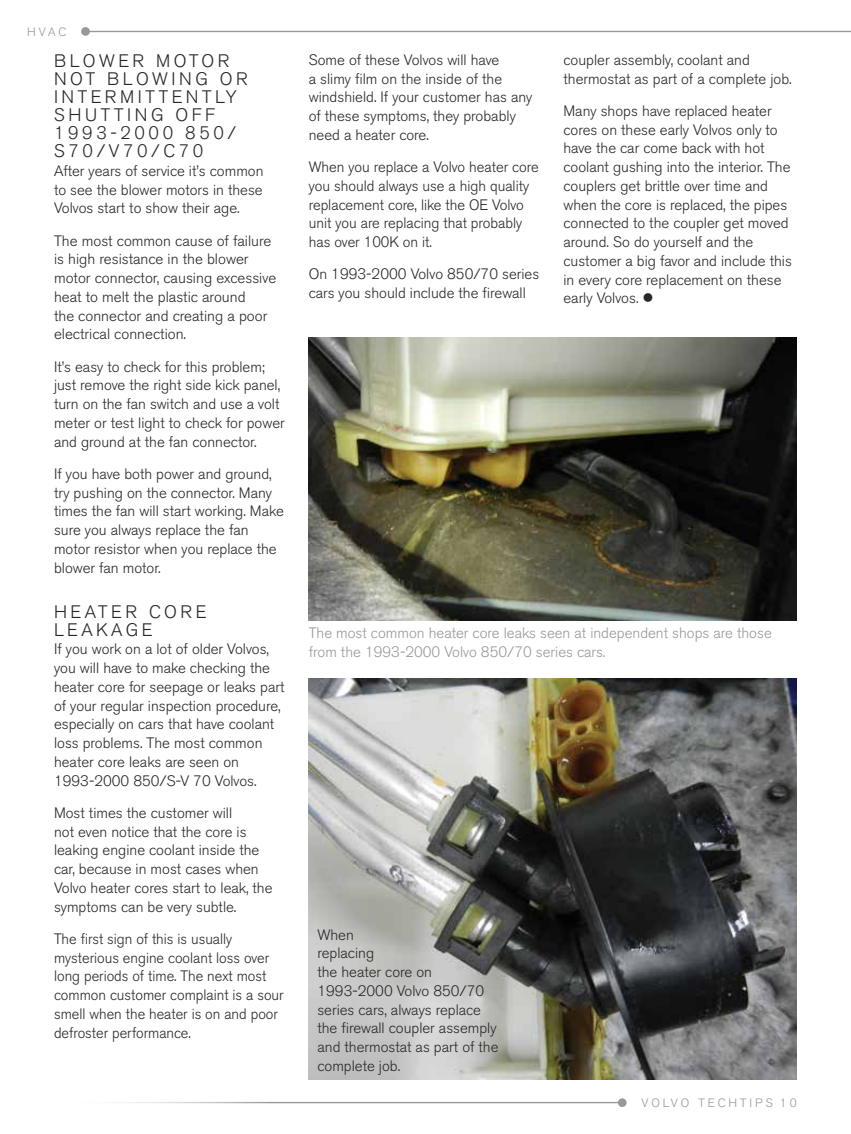
<style>
.page{position:relative;width:851px;height:1134px;background:#fff}
.page>*{position:absolute;margin:0;border:0;box-sizing:border-box;transform-origin:0 0}
.t1{font:300 18px/18px "Volvo Sans Pro";letter-spacing:.2em;color:#292829}
.t2{font:300 15px/18.8px "Volvo Sans Pro";color:#292829}
.t3{font:300 15px/18.8px "Volvo Sans Pro";color:#98989a}
.t4{font:300 12px "Volvo Sans Pro";letter-spacing:.25em;color:#98989a}
</style>
<div class="page">
<div style="left:618px;top:1098px;width:8px;height:9px;background:#98989a;border-radius:50%"></div>
<hr style="left:54px;top:1102px;width:568px;height:1px;background:#98989a">
<div style="left:81px;top:27px;width:9px;height:9px;background:#98989a;border-radius:50%"></div>
<hr style="left:85px;top:31px;width:765px;height:1px;background:#98989a">
<img style="left:309px;top:678px;width:487px;height:402px">
<img style="left:309px;top:338px;width:487px;height:282px">
<p class="t4" style="left:27px;top:25px;width:41px">HVAC</p>
<p class="t1" style="left:54px;top:52px;width:195px">BLOWER MOTOR<br>NOT BLOWING OR<br>INTERMITTENTLY<br>SHUTTING OFF<br>1993-2000 850/<br>S70/V70/C70</p>
<p class="t2" style="left:54px;top:161px;width:211px;text-align:justify">After years of service it’s common to see the blower motors in these Volvos start to show their age.</p>
<p class="t2" style="left:54px;top:231px;width:224px">The most common cause of failure is high resistance in the blower motor connector, causing excessive heat to melt the plastic around<br>the connector and creating a poor electrical connection.</p>
<p class="t2" style="left:54px;top:357px;width:232px">It’s easy to check for this problem; just remove the right side kick panel, turn on the fan switch and use a volt meter or test light to check for power and ground at the fan connector.</p>
<p class="t2" style="left:54px;top:464px;width:231px">If you have both power and ground, try pushing on the connector. Many times the fan will start working. Make sure you always replace the fan motor resistor when you replace the blower fan motor.</p>
<p class="t1" style="left:54px;top:603px;width:154px">HEATER CORE<br>LEAKAGE</p>
<p class="t2" style="left:54px;top:640px;width:232px">If you work on a lot of older Volvos, you will have to make checking the heater core for seepage or leaks part of your regular inspection procedure, especially on cars that have coolant loss problems. The most common heater core leaks are seen on 1993-2000 850/S-V 70 Volvos.</p>
<p class="t2" style="left:54px;top:803px;width:220px">Most times the customer will<br>not even notice that the core is leaking engine coolant inside the car, because in most cases when<br>Volvo heater cores start to leak, the symptoms can be very subtle.</p>
<p class="t2" style="left:54px;top:929px;width:231px">The first sign of this is usually mysterious engine coolant loss over long periods of time. The next most common customer complaint is a sour smell when the heater is on and poor defroster performance.</p>
<p class="t2" style="left:309px;top:51px;width:225px">Some of these Volvos will have<br>a slimy film on the inside of the windshield. If your customer has any of these symptoms, they probably need a heater core.</p>
<p class="t2" style="left:309px;top:158px;width:231px">When you replace a Volvo heater core you should always use a high quality replacement core, like the OE Volvo unit you are replacing that probably has over 100K on it.</p>
<p class="t2" style="left:309px;top:265px;width:232px">On 1993-2000 Volvo 850/70 series cars you should include the firewall</p>
<p class="t2" style="left:563px;top:51px;width:230px">coupler assembly, coolant and thermostat as part of a complete job.</p>
<p class="t2" style="left:563px;top:102px;width:230px">Many shops have replaced heater cores on these early Volvos only to have the car come back with hot coolant gushing into the interior. The couplers get brittle over time and when the core is replaced, the pipes connected to the coupler get moved around. So do yourself and the customer a big favor and include this in every core replacement on these early Volvos. ●</p>
<p class="t3" style="left:309px;top:624px;width:464px">The most common heater core leaks seen at independent shops are those from the 1993-2000 Volvo 850/70 series cars.</p>
<p class="t2" style="left:317px;top:925px;width:182px">When<br>replacing<br>the heater core on<br>1993-2000 Volvo 850/70 series cars, always replace the firewall coupler assemply and thermostat as part of the complete job.</p>
<p class="t4" style="left:641px;top:1096px;width:157px">VOLVO TECHTIPS 10</p>
</div>
